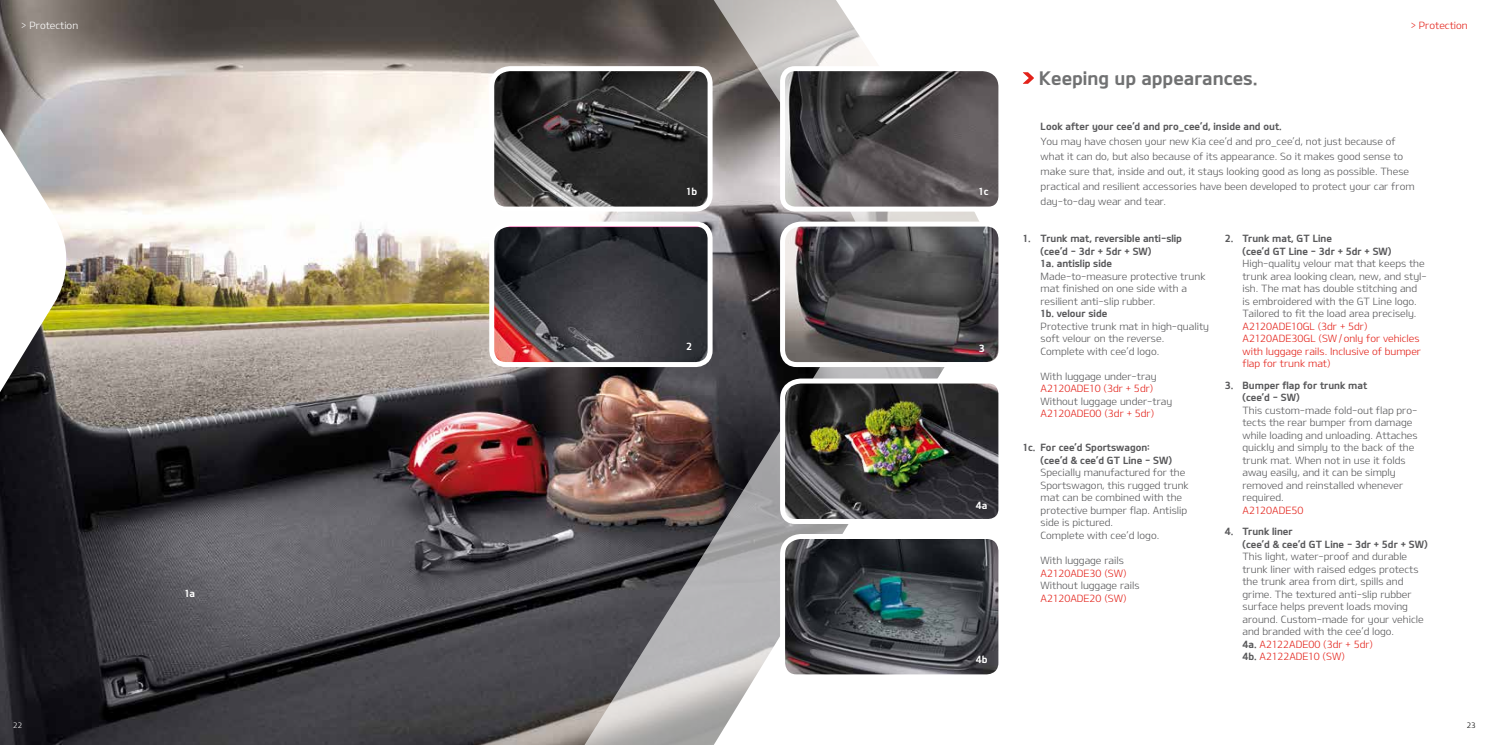
<style>
.page{position:relative;width:1489px;height:745px;background:#fff}
.page>*{position:absolute;margin:0;border:0;box-sizing:border-box;transform-origin:0 0}
.t1{font:18.75px "KIAOTFB";color:#707172}
.t2{font:10px/12.5px "KIAOTFL";color:#58585a}
.t3{font:10px/12.5px "KIAOTFB";color:#58585a}
.t4{font:10px/12.5px "KIAOTFL";color:#e32119}
.t5{font:10px "KIAOTFB";color:#fff}
.t6{font:10px "KIAOTFL";color:#fff}
.t7{font:7.5px "KIAOTFL";color:#000}
.t8{font:7.5px "KIAOTFL";color:#fff}
.s1{font-family:"KIAOTFB"}
.s2{color:#e32119}
</style>
<div class="page">
<img style="left:0;top:0;width:578px;height:744px">
<svg style="left:578px;top:0;width:365px;height:744px"></svg>
<svg style="left:486px;top:64px;width:229px;height:305px"></svg>
<img style="left:777px;top:376px;width:222px;height:305px">
<svg style="left:777px;top:64px;width:222px;height:305px"></svg>
<svg style="left:1023px;top:72px;width:10px;height:12px"></svg>
<p class="t6" style="left:21px;top:19px;width:58px">&gt; Protection</p>
<p class="t4" style="left:1410px;top:19px;width:58px">&gt; Protection</p>
<p class="t8" style="left:13px;top:720px;width:10px">22</p>
<p class="t5" style="left:184px;top:586px;width:12px">1a</p>
<p class="t5" style="left:686px;top:185px;width:12px">1b</p>
<p class="t5" style="left:978px;top:185px;width:11px">1c</p>
<p class="t5" style="left:686px;top:340px;width:7px">2</p>
<p class="t5" style="left:978px;top:342px;width:7px">3</p>
<p class="t5" style="left:975px;top:498px;width:13px">4a</p>
<p class="t5" style="left:975px;top:653px;width:13px">4b</p>
<h1 class="t1" style="left:1039px;top:67px;width:220px">Keeping up appearances.</h1>
<p class="t3" style="left:1040px;top:120px;width:243px">Look after your cee’d and pro_cee’d, inside and out.</p>
<p class="t2" style="left:1040px;top:134px;width:375px;line-height:15px">You may have chosen your new Kia cee’d and pro_cee’d, not just because of what it can do, but also because of its appearance. So it makes good sense to make sure that, inside and out, it stays looking good as long as possible. These practical and resilient accessories have been developed to protect your car from day-to-day wear and tear.</p>
<p class="t3" style="left:1040px;top:232px;width:143px;text-indent:-18px">1. Trunk mat, reversible anti-slip (cee’d - 3dr + 5dr + SW)<br>1a. antislip side</p>
<p class="t2" style="left:1040px;top:269px;width:166px">Made-to-measure protective trunk mat finished on one side with a resilient anti-slip rubber.</p>
<p class="t3" style="left:1040px;top:307px;width:68px">1b. velour side</p>
<p class="t2" style="left:1040px;top:319px;width:170px">Protective trunk mat in high-quality soft velour on the reverse.<br>Complete with cee’d logo.</p>
<p class="t2" style="left:1040px;top:369px;width:118px">With luggage under-tray</p>
<p class="t4" style="left:1040px;top:382px;width:114px">A2120ADE10 (3dr + 5dr)</p>
<p class="t2" style="left:1040px;top:394px;width:133px">Without luggage under-tray</p>
<p class="t4" style="left:1040px;top:407px;width:115px">A2120ADE00 (3dr + 5dr)</p>
<p class="t3" style="left:1040px;top:441px;width:133px;text-indent:-18px">1c. For cee’d Sportswagon: (cee’d &amp; cee’d GT Line - SW)</p>
<p class="t2" style="left:1040px;top:466px;width:150px">Specially manufactured for the<br>Sportswagon, this rugged trunk mat can be combined with the protective bumper flap. Antislip side is pictured.<br>Complete with cee’d logo.</p>
<p class="t2" style="left:1040px;top:553px;width:85px">With luggage rails</p>
<p class="t4" style="left:1040px;top:566px;width:87px">A2120ADE30 (SW)</p>
<p class="t2" style="left:1040px;top:578px;width:100px">Without luggage rails</p>
<p class="t4" style="left:1040px;top:591px;width:87px">A2120ADE20 (SW)</p>
<p class="t3" style="left:1242px;top:232px;width:150px;text-indent:-18px">2. Trunk mat, GT Line<br>(cee’d GT Line - 3dr + 5dr + SW)</p>
<p class="t2" style="left:1242px;top:257px;width:186px">High-quality velour mat that keeps the trunk area looking clean, new, and styl&shy;ish. The mat has double stitching and is embroidered with the GT Line logo.<br>Tailored to fit the load area precisely.</p>
<p class="t4" style="left:1242px;top:319px;width:180px">A2120ADE10GL (3dr + 5dr)<br>A2120ADE30GL (SW/only for vehicles with luggage rails. Inclusive of bumper flap for trunk mat)</p>
<p class="t3" style="left:1242px;top:378px;width:126px;text-indent:-18px">3. Bumper flap for trunk mat (cee’d - SW)</p>
<p class="t2" style="left:1242px;top:403px;width:177px">This custom-made fold-out flap pro&shy;tects the rear bumper from damage while loading and unloading. Attaches quickly and simply to the back of the trunk mat. When not in use it folds away easily, and it can be simply removed and reinstalled whenever required.</p>
<p class="t4" style="left:1242px;top:503px;width:62px">A2120ADE50</p>
<p class="t3" style="left:1242px;top:525px;width:186px;text-indent:-18px">4. Trunk liner<br>(cee’d &amp; cee’d GT Line - 3dr + 5dr + SW)</p>
<p class="t2" style="left:1242px;top:550px;width:183px">This light, water-proof and durable trunk liner with raised edges protects the trunk area from dirt, spills and grime. The textured anti-slip rubber surface helps prevent loads moving around. Custom-made for your vehicle and branded with the cee’d logo.<br><span class="s1">4a.</span> <span class="s2">A2122ADE00 (3dr + 5dr)<br></span><span class="s1">4b.</span> <span class="s2">A2122ADE10 (SW)</span></p>
<p class="t7" style="left:1466px;top:720px;width:10px">23</p>
</div>
